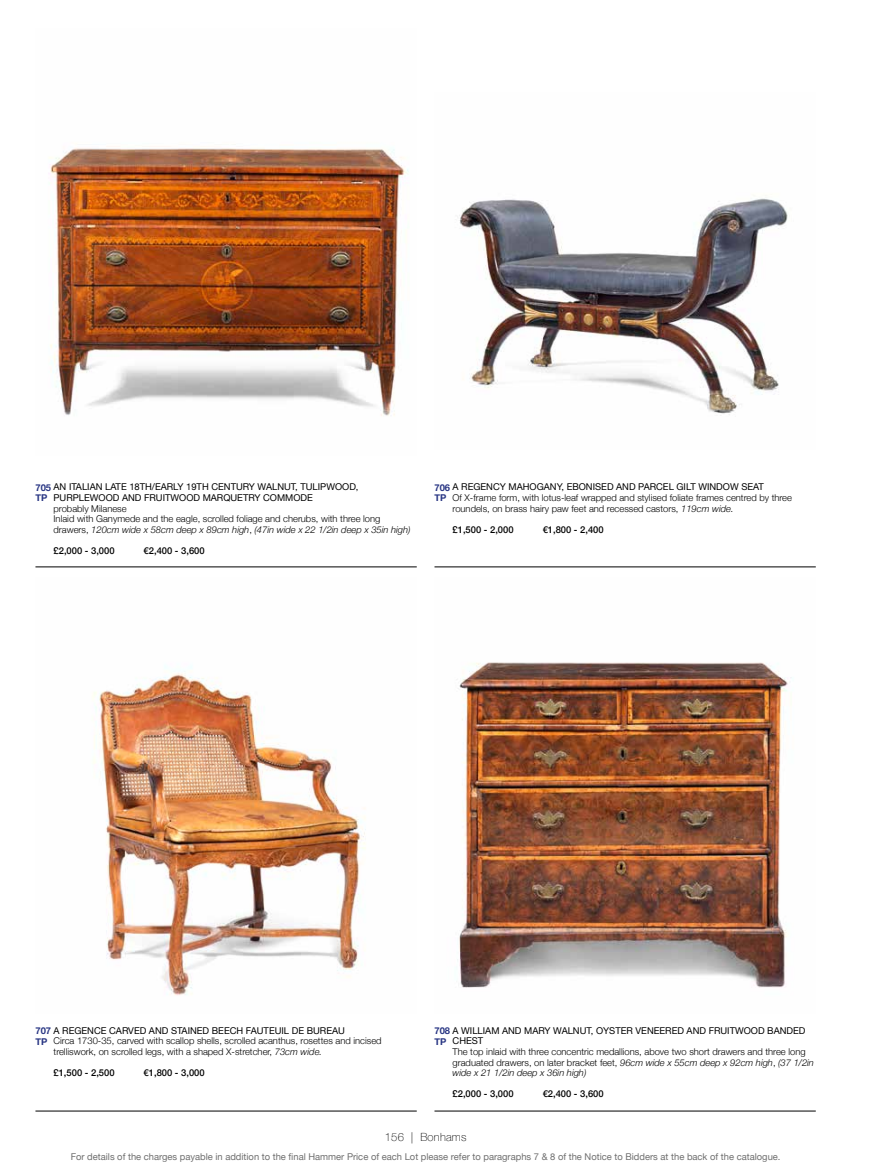
<style>
.page{position:relative;width:869px;height:1170px;background:#fff}
.page>*{position:absolute;margin:0;border:0;box-sizing:border-box;transform-origin:0 0}
.t1{font:100 11.25px "Helvetica Neue";letter-spacing:.02em;color:#000}
.t2{font:300 9.38px/10.6px "Helvetica Neue";color:#000}
.t3{font:9.38px/10.9px "Helvetica Neue";color:#000}
.t4{font:9.38px "Helvetica Neue";color:#6f6f6f}
.t5{font:500 9.38px "Helvetica Neue";color:#000}
.s1{font-weight:700;color:#283583}
.s2{font-style:italic}
</style>
<div class="page">
<img style="left:48px;top:148px;width:361px;height:268px">
<img style="left:459px;top:198px;width:329px;height:217px">
<img style="left:93px;top:666px;width:273px;height:329px">
<img style="left:457px;top:662px;width:335px;height:326px">
<hr style="left:35px;top:566px;width:381px;height:1px;background:#000">
<hr style="left:434px;top:566px;width:381px;height:1px;background:#000">
<hr style="left:35px;top:1110px;width:381px;height:1px;background:#000">
<hr style="left:434px;top:1110px;width:381px;height:1px;background:#000">
<p class="t3" style="left:35px;top:482px;width:324px"><span class="s1">705</span> AN ITALIAN LATE 18TH/EARLY 19TH CENTURY WALNUT, TULIPWOOD,<br><span class="s1">TP</span></p>
<p class="t3" style="left:54px;top:492px;width:261px">PURPLEWOOD AND FRUITWOOD MARQUETRY COMMODE</p>
<p class="t2" style="left:54px;top:502px;width:358px">probably Milanese<br>Inlaid with Ganymede and the eagle, scrolled foliage and cherubs, with three long drawers, <span class="s2">120cm wide x 58cm deep x 89cm high</span>, <span class="s2">(47in wide x 22 1/2in deep x 35in high)</span></p>
<p class="t5" style="left:54px;top:543px;width:62px">£2,000 - 3,000</p>
<p class="t5" style="left:144px;top:543px;width:62px">€2,400 - 3,600</p>
<p class="t3" style="left:434px;top:482px;width:330px"><span class="s1">706</span> A REGENCY MAHOGANY, EBONISED AND PARCEL GILT WINDOW SEAT<br><span class="s1">TP</span></p>
<p class="t2" style="left:452px;top:491px;width:341px">Of X-frame form, with lotus-leaf wrapped and stylised foliate frames centred by three roundels, on brass hairy paw feet and recessed castors, <span class="s2">119cm wide.</span></p>
<p class="t5" style="left:452px;top:522px;width:62px">£1,500 - 2,000</p>
<p class="t5" style="left:542px;top:522px;width:62px">€1,800 - 2,400</p>
<p class="t3" style="left:35px;top:1025px;width:311px"><span class="s1">707</span> A REGENCE CARVED AND STAINED BEECH FAUTEUIL DE BUREAU<br><span class="s1">TP</span></p>
<p class="t2" style="left:54px;top:1034px;width:329px">Circa 1730-35, carved with scallop shells, scrolled acanthus, rosettes and incised trelliswork, on scrolled legs, with a shaped X-stretcher, <span class="s2">73cm wide.</span></p>
<p class="t5" style="left:54px;top:1065px;width:62px">£1,500 - 2,500</p>
<p class="t5" style="left:144px;top:1065px;width:62px">€1,800 - 3,000</p>
<p class="t3" style="left:434px;top:1025px;width:372px"><span class="s1">708</span> A WILLIAM AND MARY WALNUT, OYSTER VENEERED AND FRUITWOOD BANDED<br><span class="s1">TP</span></p>
<p class="t3" style="left:452px;top:1035px;width:32px">CHEST</p>
<p class="t2" style="left:452px;top:1045px;width:363px">The top inlaid with three concentric medallions, above two short drawers and three long graduated drawers, on later bracket feet, <span class="s2">96cm wide x 55cm deep x 92cm high</span>, <span class="s2">(37 1/2in wide x 21 1/2in deep x 36in high)</span></p>
<p class="t5" style="left:452px;top:1086px;width:62px">£2,000 - 3,000</p>
<p class="t5" style="left:542px;top:1086px;width:62px">€2,400 - 3,600</p>
<p class="t1" style="left:384px;top:1128px;width:83px">156 | Bonhams</p>
<p class="t4" style="left:71px;top:1149px;width:711px">For details of the charges payable in addition to the final Hammer Price of each Lot please refer to paragraphs 7 &amp; 8 of the Notice to Bidders at the back of the catalogue.</p>
</div>
